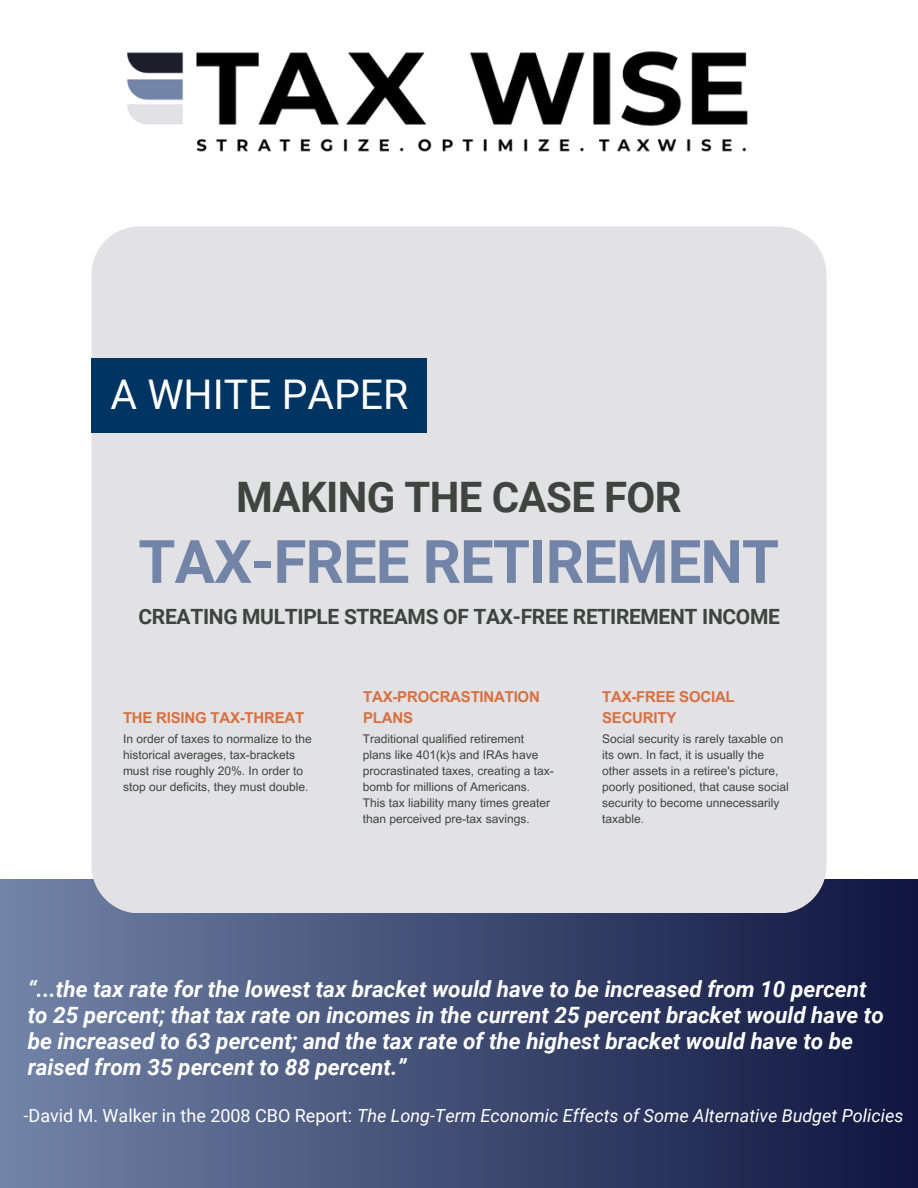
<style>
.page{position:relative;width:918px;height:1188px;background:#fff}
.page>*{position:absolute;margin:0;border:0;box-sizing:border-box;transform-origin:0 0}
.t1{font:700 60px "Roboto";letter-spacing:-.015em;color:#7284a8}
.t2{font:700 42px "Roboto";letter-spacing:-.015em;color:#3f4440}
.t3{font:40.95px "Roboto";color:#fff}
.t4{font:italic 700 22.5px/25.8px "Roboto";color:#fff}
.t5{font:700 21px "Roboto";letter-spacing:-.015em;color:#3f4440}
.t6{font:italic 18px "Roboto";color:#fff}
.t7{font:700 15px/20.2px "Arial MT Pro";letter-spacing:-.015em;color:#d86f40}
.t8{font:12px/16px "Arial MT Pro";color:#3f4440}
.s1{font-style:normal}
</style>
<div class="page">
<div style="left:0;top:879px;width:918px;height:309px;background:linear-gradient(to right,#7284a8,#0f153e)"></div>
<div style="left:91px;top:226px;width:736px;height:687px;background:#e2e1e3;border-radius:48px"></div>
<div style="left:91px;top:358px;width:336px;height:75px;background:#003462"></div>
<img style="left:126px;top:51px;width:622px;height:101px">
<p class="t3" style="left:111px;top:371px;width:299px">A WHITE PAPER</p>
<h2 class="t2" style="left:236px;top:473px;width:447px">MAKING THE CASE FOR</h2>
<h1 class="t1" style="left:138px;top:527px;width:642px">TAX-FREE RETIREMENT</h1>
<h6 class="t5" style="left:139px;top:605px;width:643px">CREATING MULTIPLE STREAMS OF TAX-FREE RETIREMENT INCOME</h6>
<h4 class="t7" style="left:123px;top:709px;width:183px">THE RISING TAX-THREAT</h4>
<p class="t8" style="left:123px;top:732px;width:190px">In order of taxes to normalize to the historical averages, tax-brackets must rise roughly 20%. In order to stop our deficits, they must double.</p>
<p class="t7" style="left:363px;top:689px;width:178px">TAX-PROCRASTINATION<br>PLANS</p>
<p class="t8" style="left:363px;top:732px;width:192px">Traditional qualified retirement plans like 401(k)s and IRAs have procrastinated taxes, creating a tax&shy;bomb for millions of Americans.<br>This tax liability many times greater than perceived pre-tax savings.</p>
<p class="t7" style="left:602px;top:689px;width:134px">TAX-FREE SOCIAL<br>SECURITY</p>
<p class="t8" style="left:602px;top:732px;width:188px">Social security is rarely taxable on its own. In fact, it is usually the other assets in a retiree's picture, poorly positioned, that cause social security to become unnecessarily taxable.</p>
<p class="t4" style="left:28px;top:977px;width:858px">“...the tax rate for the lowest tax bracket would have to be increased from 10 percent to 25 percent; that tax rate on incomes in the current 25 percent bracket would have to be increased to 63 percent; and the tax rate of the highest bracket would have to be raised from 35 percent to 88 percent.”</p>
<h5 class="t6" style="left:24px;top:1105px;width:881px"><span class="s1">-David M. Walker in the 2008 CBO Report:</span> The Long-Term Economic Effects of Some Alternative Budget Policies</h5>
</div>
